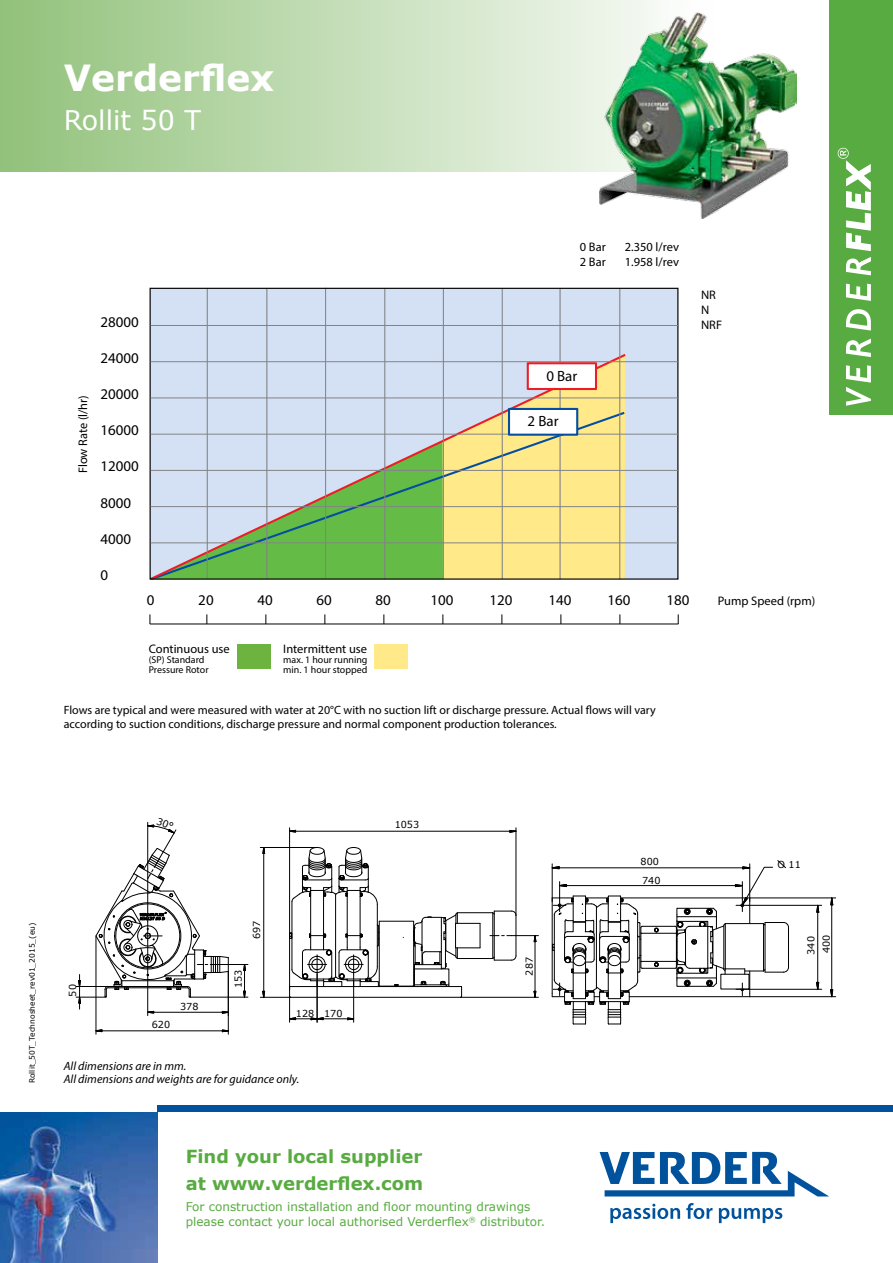
<style>
.page{position:relative;width:893px;height:1263px;background:#fff}
.page>*{position:absolute;margin:0;border:0;box-sizing:border-box;transform-origin:0 0}
.t1{font:700 36px "Verdana";color:#fff}
.t2{font:27px "Verdana";color:#fff}
.t3{font:700 18px/27px "Verdana";color:#58ab40}
.t4{font:14.85px "Myriad Pro";color:#000}
.t5{font:12.45px/14.9px "Myriad Pro";color:#000}
.t6{font:12px/13.5px "Myriad Pro";color:#000}
.t7{font:12px/15px "Verdana";color:#58ab40}
.t8{font:italic 12px/13.5px "Myriad Pro";color:#000}
.t9{font:9.9px/10.1px "Myriad Pro";color:#000}
.t10{font:9.6px/15.3px "Verdana";color:#000}
.t11{font:7.5px "Verdana";color:#000}
</style>
<div class="page">
<div style="left:0;top:0;width:723px;height:171px;background:linear-gradient(to right,#91c17a,#fff)"></div>
<div style="left:157px;top:1106px;width:736px;height:6px;background:#00529c"></div>
<svg style="left:610px;top:1204px;width:70px;height:19px"></svg>
<svg style="left:686px;top:1203px;width:26px;height:16px"></svg>
<svg style="left:719px;top:1208px;width:63px;height:15px"></svg>
<svg style="left:600px;top:1152px;width:229px;height:44px"></svg>
<div style="left:829px;top:0;width:64px;height:415px;background:#58ab40"></div>
<svg style="left:846px;top:365px;width:25px;height:41px"></svg>
<svg style="left:846px;top:339px;width:25px;height:18px"></svg>
<svg style="left:846px;top:309px;width:25px;height:22px"></svg>
<svg style="left:846px;top:284px;width:25px;height:17px"></svg>
<svg style="left:846px;top:257px;width:25px;height:18px"></svg>
<svg style="left:838px;top:148px;width:33px;height:103px"></svg>
<img style="left:0;top:1112px;width:157px;height:151px">
<img style="left:600px;top:12px;width:196px;height:206px">
<hr style="left:150px;top:624px;width:528px;height:1px;background:#000">
<div style="left:150px;top:288px;width:528px;height:291px;background:#d4e1f4"></div>
<svg style="left:149px;top:352px;width:479px;height:228px"></svg>
<hr style="left:267px;top:289px;width:1px;height:290px;background:#828387">
<hr style="left:619px;top:289px;width:1px;height:290px;background:#828387">
<hr style="left:560px;top:289px;width:1px;height:290px;background:#828387">
<hr style="left:502px;top:288px;width:1px;height:291px;background:#828387">
<hr style="left:443px;top:288px;width:1px;height:291px;background:#828387">
<hr style="left:384px;top:289px;width:1px;height:290px;background:#828387">
<hr style="left:325px;top:288px;width:1px;height:291px;background:#828387">
<hr style="left:207px;top:288px;width:1px;height:291px;background:#828387">
<div style="left:150px;top:288px;width:528px;height:292px;border:1px solid #000"></div>
<hr style="left:151px;top:325px;width:527px;height:1px;background:#828387">
<hr style="left:151px;top:361px;width:527px;height:1px;background:#828387">
<hr style="left:151px;top:398px;width:527px;height:1px;background:#828387">
<hr style="left:151px;top:434px;width:527px;height:1px;background:#828387">
<hr style="left:151px;top:470px;width:527px;height:1px;background:#828387">
<hr style="left:151px;top:506px;width:527px;height:1px;background:#828387">
<hr style="left:151px;top:542px;width:527px;height:1px;background:#828387">
<div style="left:509px;top:409px;width:68px;height:26px;background:#fff"></div>
<div style="left:508px;top:408px;width:70px;height:28px;border:2px solid #034ea2"></div>
<div style="left:528px;top:363px;width:68px;height:26px;background:#fff"></div>
<div style="left:527px;top:362px;width:70px;height:28px;border:2px solid #ed1d24"></div>
<div style="left:375px;top:644px;width:33px;height:25px;background:#ffe989"></div>
<div style="left:237px;top:644px;width:34px;height:25px;background:#6cb33f"></div>
<hr style="left:629px;top:996px;width:121px;height:1px;background:#000">
<hr style="left:621px;top:897px;width:129px;height:1px;background:#000">
<hr style="left:642px;top:926px;width:33px;height:1px;background:#000">
<hr style="left:642px;top:968px;width:33px;height:1px;background:#000">
<div style="left:640px;top:933px;width:37px;height:29px;border:1px solid #000"></div>
<svg style="left:654px;top:962px;width:5px;height:5px"></svg>
<svg style="left:654px;top:927px;width:5px;height:5px"></svg>
<svg style="left:816px;top:904px;width:3px;height:18px"></svg>
<svg style="left:816px;top:981px;width:3px;height:8px"></svg>
<hr style="left:817px;top:912px;width:1px;height:70px;background:#000">
<hr style="left:749px;top:989px;width:73px;height:1px;background:#000">
<hr style="left:749px;top:905px;width:73px;height:1px;background:#000">
<svg style="left:830px;top:989px;width:3px;height:9px"></svg>
<svg style="left:830px;top:898px;width:3px;height:16px"></svg>
<hr style="left:831px;top:905px;width:1px;height:85px;background:#000">
<hr style="left:750px;top:897px;width:86px;height:1px;background:#000">
<hr style="left:750px;top:996px;width:86px;height:1px;background:#000">
<hr style="left:566px;top:885px;width:169px;height:1px;background:#000">
<svg style="left:552px;top:882px;width:91px;height:143px"></svg>
<svg style="left:551px;top:866px;width:9px;height:3px"></svg>
<hr style="left:559px;top:867px;width:184px;height:1px;background:#000">
<hr style="left:552px;top:864px;width:1px;height:37px;background:#000">
<hr style="left:147px;top:940px;width:1px;height:76px;background:#000">
<svg style="left:95px;top:1029px;width:8px;height:3px"></svg>
<svg style="left:222px;top:1029px;width:6px;height:3px"></svg>
<hr style="left:102px;top:1030px;width:120px;height:1px;background:#000">
<hr style="left:228px;top:971px;width:1px;height:63px;background:#000">
<hr style="left:96px;top:936px;width:1px;height:98px;background:#000">
<svg style="left:243px;top:965px;width:3px;height:32px"></svg>
<hr style="left:215px;top:964px;width:33px;height:1px;background:#000">
<hr style="left:190px;top:997px;width:58px;height:1px;background:#000">
<svg style="left:674px;top:860px;width:115px;height:137px"></svg>
<svg style="left:480px;top:923px;width:1px;height:25px"></svg>
<div style="left:455px;top:923px;width:25px;height:25px;border:1px solid #000"></div>
<hr style="left:494px;top:911px;width:1px;height:49px;background:#000">
<hr style="left:516px;top:915px;width:1px;height:41px;background:#000">
<hr style="left:492px;top:913px;width:1px;height:45px;background:#000">
<svg style="left:492px;top:910px;width:25px;height:6px"></svg>
<hr style="left:457px;top:912px;width:36px;height:1px;background:#000">
<hr style="left:457px;top:958px;width:36px;height:1px;background:#000">
<svg style="left:509px;top:829px;width:7px;height:4px"></svg>
<svg style="left:290px;top:829px;width:6px;height:4px"></svg>
<hr style="left:296px;top:831px;width:214px;height:1px;background:#000">
<hr style="left:516px;top:828px;width:1px;height:87px;background:#000">
<hr style="left:289px;top:828px;width:1px;height:161px;background:#000">
<svg style="left:262px;top:990px;width:3px;height:7px"></svg>
<svg style="left:262px;top:848px;width:3px;height:15px"></svg>
<hr style="left:263px;top:853px;width:1px;height:138px;background:#000">
<hr style="left:260px;top:997px;width:31px;height:1px;background:#000">
<hr style="left:260px;top:847px;width:57px;height:1px;background:#000">
<svg style="left:285px;top:839px;width:177px;height:183px"></svg>
<hr style="left:317px;top:974px;width:1px;height:48px;background:#000">
<hr style="left:353px;top:974px;width:1px;height:48px;background:#000">
<svg style="left:533px;top:990px;width:4px;height:7px"></svg>
<hr style="left:534px;top:942px;width:1px;height:49px;background:#000">
<svg style="left:490px;top:928px;width:48px;height:33px"></svg>
<hr style="left:460px;top:997px;width:78px;height:1px;background:#000">
<svg style="left:76px;top:822px;width:157px;height:192px"></svg>
<h1 class="t1" style="left:64px;top:53px;width:212px">Verderflex</h1>
<h2 class="t2" style="left:64px;top:102px;width:139px">Rollit 50 T</h2>
<p class="t5" style="left:75px;top:473px;width:79px;rotate:-90deg">Flow Rate (l/hr)</p>
<p class="t4" style="left:100px;top:312px;width:40px">28000</p>
<p class="t4" style="left:100px;top:349px;width:40px">24000</p>
<p class="t4" style="left:100px;top:385px;width:40px">20000</p>
<p class="t4" style="left:100px;top:421px;width:40px">16000</p>
<p class="t5" style="left:580px;top:239px;width:27px">0 Bar</p>
<p class="t5" style="left:625px;top:239px;width:56px">2.350 l/rev</p>
<p class="t5" style="left:580px;top:254px;width:27px">2 Bar</p>
<p class="t5" style="left:625px;top:254px;width:56px">1.958 l/rev</p>
<p class="t4" style="left:546px;top:366px;width:33px">0 Bar</p>
<p class="t4" style="left:528px;top:412px;width:33px">2 Bar</p>
<p class="t5" style="left:701px;top:288px;width:22px">NR<br>N<br>NRF</p>
<p class="t4" style="left:100px;top:457px;width:40px">12000</p>
<p class="t4" style="left:100px;top:493px;width:32px">8000</p>
<p class="t4" style="left:100px;top:530px;width:32px">4000</p>
<p class="t4" style="left:100px;top:566px;width:9px">0</p>
<p class="t4" style="left:198px;top:590px;width:17px">20</p>
<p class="t4" style="left:257px;top:590px;width:17px">40</p>
<p class="t4" style="left:316px;top:590px;width:17px">60</p>
<p class="t4" style="left:375px;top:590px;width:17px">80</p>
<p class="t4" style="left:430px;top:590px;width:25px">100</p>
<p class="t4" style="left:489px;top:590px;width:25px">120</p>
<p class="t4" style="left:548px;top:590px;width:25px">140</p>
<p class="t4" style="left:607px;top:590px;width:25px">160</p>
<p class="t4" style="left:667px;top:590px;width:25px">180</p>
<p class="t4" style="left:147px;top:590px;width:9px">0</p>
<p class="t5" style="left:718px;top:593px;width:99px">Pump Speed (rpm)</p>
<p class="t5" style="left:149px;top:641px;width:82px">Continuous use</p>
<p class="t9" style="left:149px;top:654px;width:61px">(SP) Standard<br>Pressure Rotor</p>
<p class="t5" style="left:283px;top:641px;width:85px">Intermittent use</p>
<p class="t9" style="left:283px;top:654px;width:86px">max. 1 hour running min. 1 hour stopped</p>
<p class="t6" style="left:64px;top:703px;width:593px">Flows are typical and were measured with water at 20°C with no suction lift or discharge pressure. Actual flows will vary according to suction conditions, discharge pressure and normal component production tolerances.</p>
<p class="t10" style="left:395px;top:817px;width:26px">1053</p>
<p class="t11" style="left:27px;top:1083px;width:162px;rotate:-90deg">Rollit_50T_Technosheet_rev01_2015_(eu)</p>
<p class="t10" style="left:65px;top:996px;width:14px;rotate:-90deg">50</p>
<p class="t10" style="left:152px;top:1017px;width:20px">620</p>
<p class="t10" style="left:180px;top:999px;width:20px">378</p>
<p class="t10" style="left:249px;top:939px;width:20px;rotate:-90deg">697</p>
<p class="t10" style="left:231px;top:988px;width:20px;rotate:-90deg">153</p>
<p class="t10" style="left:296px;top:1005px;width:20px">128</p>
<p class="t10" style="left:324px;top:1006px;width:20px">170</p>
<p class="t8" style="left:64px;top:1059px;width:237px">All dimensions are in mm.<br>All dimensions and weights are for guidance only.</p>
<p class="t10" style="left:521px;top:975px;width:20px;rotate:-90deg">287</p>
<h3 class="t3" style="left:186px;top:1142px;width:239px">Find your local supplier at www.verderflex.com</h3>
<p class="t7" style="left:186px;top:1199px;width:361px">For construction installation and floor mounting drawings please contact your local authorised Verderflex<sup>®</sup> distributor.</p>
<p class="t10" style="left:641px;top:854px;width:20px">800</p>
<p class="t10" style="left:642px;top:873px;width:20px">740</p>
<p class="t10" style="left:778px;top:856px;width:25px">O 11</p>
<p class="t10" style="left:803px;top:955px;width:22px;rotate:-90deg">340<br>400</p>
</div>
